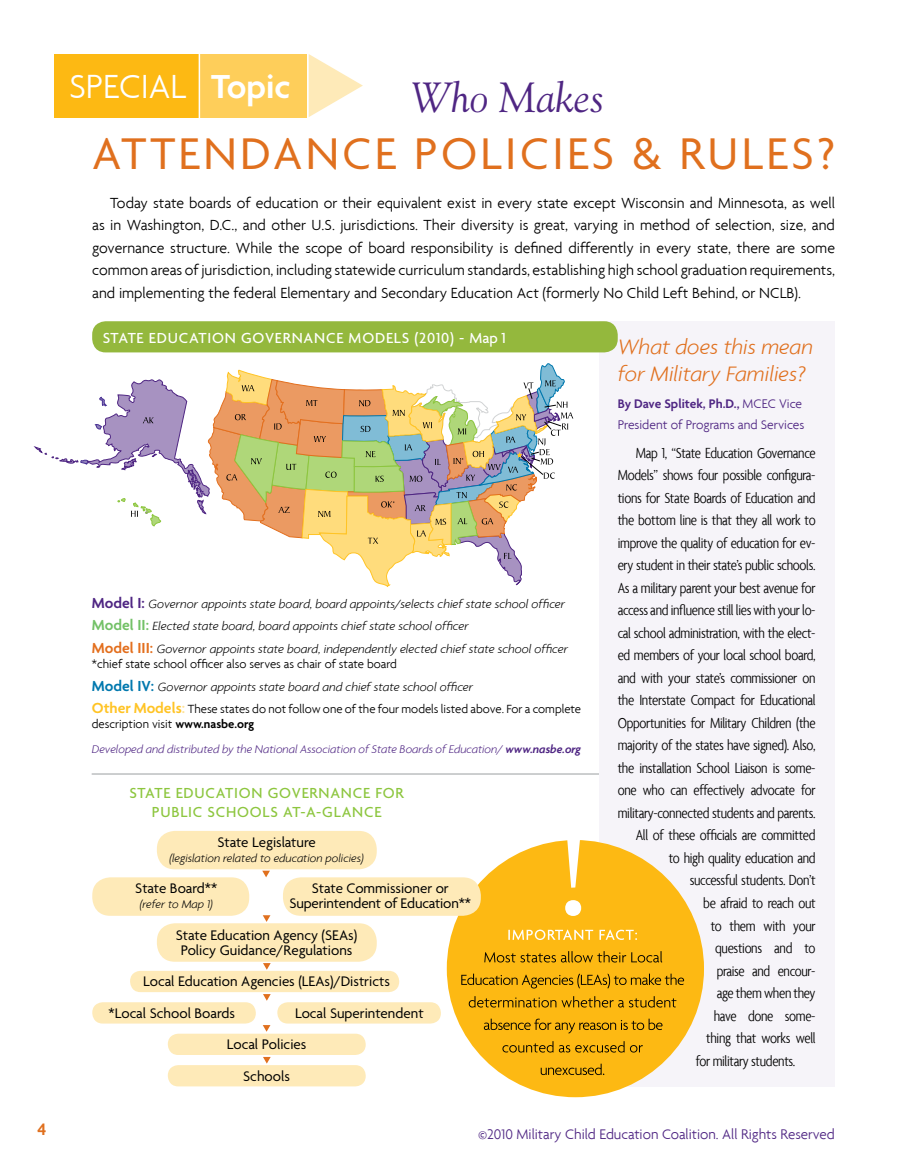
<style>
.page{position:relative;width:905px;height:1175px;background:#fff}
.page>*{position:absolute;margin:0;border:0;box-sizing:border-box;transform-origin:0 0}
.t1{font:48px "Agenda";color:#e0701e}
.t2{font:italic 42px "Goudy";color:#4f2683}
.t3{font:300 36px "Agenda";color:#fff}
.t4{font:italic 300 22.5px/27px "Agenda";color:#e0701e}
.t5{font:600 18px "Agenda";color:#e0701e}
.t6{font:300 condensed 15.75px "Agenda";letter-spacing:-.02em;color:#000}
.t7{font:300 15.75px/22.5px "Agenda";color:#000;text-align:justify}
.t8{font:500 15.75px/18.9px "Agenda";letter-spacing:.05em;color:#8dc63f;text-align:center}
.t9{font:500 15.75px "Agenda";letter-spacing:.05em;color:#fff}
.t10{font:15px/31.5px "Agenda";color:#000}
.t11{font:300 15px "Agenda";color:#4f2683}
.t12{font:300 13.5px/21px "Agenda";color:#4f2683}
.t13{font:italic 300 12.75px/22.5px "Agenda";color:#000}
.t14{font:300 12.75px/22.5px "Agenda";color:#000}
.t15{font:italic 300 12px "Agenda";color:#4f2683}
.t16{font:italic 300 12px "Agenda";color:#000}
.s1{font-weight:600}
.s2{font-weight:600;font-style:normal;font-size:15.75px;color:#4f2683}
.s3{font-weight:600;font-style:normal;font-size:15.75px;color:#73c167}
.s4{font-weight:600;font-style:normal;font-size:15.75px;color:#e36f1e}
.s5{font-weight:600;font-size:15.75px;color:#0078ae}
.s6{font-style:italic}
.s7{font-weight:600;font-size:15.75px;color:#ffc425}
.s8{font-weight:600;font-size:15.75px;color:#ffe192}
</style>
<div class="page">
<hr style="left:92px;top:773px;width:516px;height:1px;background:#bcbec0">
<div style="left:599px;top:321px;width:236px;height:765px;background:#f6f4f9"></div>
<div style="left:157px;top:831px;width:220px;height:38px;background:#feeab8;border-radius:18px"></div>
<div style="left:92px;top:877px;width:157px;height:38px;background:#feeab8;border-radius:18px"></div>
<div style="left:157px;top:923px;width:220px;height:38px;background:#feeab8;border-radius:18px"></div>
<div style="left:277px;top:1002px;width:164px;height:21px;background:#feeab8;border-radius:10px"></div>
<div style="left:168px;top:1065px;width:198px;height:21px;background:#feeab8;border-radius:10px"></div>
<div style="left:168px;top:1033px;width:198px;height:22px;background:#feeab8;border-radius:10px"></div>
<div style="left:92px;top:1002px;width:164px;height:21px;background:#feeab8;border-radius:10px"></div>
<div style="left:130px;top:970px;width:269px;height:22px;background:#feeab8;border-radius:10px"></div>
<div style="left:92px;top:321px;width:525px;height:31px;background:#94b83d;border-radius:13px"></div>
<div style="left:54px;top:54px;width:253px;height:63px;background:#fdb913"></div>
<div style="left:199px;top:54px;width:108px;height:63px;background:#fece5a"></div>
<hr style="left:199px;top:54px;width:1px;height:87px;background:#fff">
<svg style="left:309px;top:54px;width:54px;height:63px"></svg>
<svg style="left:34px;top:363px;width:539px;height:224px"></svg>
<svg style="left:263px;top:915px;width:7px;height:7px"></svg>
<svg style="left:262px;top:870px;width:8px;height:7px"></svg>
<svg style="left:263px;top:963px;width:8px;height:6px"></svg>
<svg style="left:263px;top:994px;width:8px;height:6px"></svg>
<svg style="left:263px;top:1025px;width:7px;height:6px"></svg>
<svg style="left:263px;top:1056px;width:8px;height:7px"></svg>
<div style="left:447px;top:840px;width:257px;height:257px;background:#fdb913;border-radius:50%"></div>
<svg style="left:540px;top:1063px;width:64px;height:12px"></svg>
<svg style="left:502px;top:1041px;width:141px;height:11px"></svg>
<svg style="left:484px;top:1018px;width:178px;height:15px"></svg>
<svg style="left:468px;top:996px;width:208px;height:11px"></svg>
<svg style="left:461px;top:973px;width:223px;height:15px"></svg>
<svg style="left:484px;top:951px;width:178px;height:11px"></svg>
<svg style="left:508px;top:929px;width:129px;height:11px"></svg>
<svg style="left:565px;top:840px;width:16px;height:76px"></svg>
<div style="left:283px;top:877px;width:198px;height:38px;background:#feeab8;border-radius:18px"></div>
<h3 class="t3" style="left:69px;top:65px;width:223px">SPECIAL <span class="s1">Topic</span></h3>
<h2 class="t2" style="left:411px;top:72px;width:194px">Who Makes</h2>
<h1 class="t1" style="left:92px;top:125px;width:32px">ATTENDAN</h1>
<h1 class="t1" style="left:342px;top:125px;width:365px">CE policies &amp; RULE</h1>
<h1 class="t1" style="left:791px;top:125px;width:45px">S?</h1>
<p class="t7" style="left:92px;top:191px;width:744px;text-indent:18px">Today state boards of education or their equivalent exist in every state except Wisconsin and Minnesota, as well as in Washington, D.C., and other U.S. jurisdictions. Their diversity is great, varying in method of selection, size, and governance structure. While the scope of board responsibility is defined differently in every state, there are some common areas of jurisdiction, including statewide curriculum standards, establishing high school graduation requirements, and implementing the federal Elementary and Secondary Education Act (formerly No Child Left Behind, or NCLB).</p>
<p class="t9" style="left:103px;top:328px;width:404px">STATE EDUCATION GOVERNANCE MODELS (2010) - MAP 1</p>
<h3 class="t4" style="left:617px;top:333px;width:197px">What does this mean for Military Families?</h3>
<p class="t12" style="left:617px;top:393px;width:188px"><span class="s1">By Dave Splitek, Ph.D.,</span> MCEC Vice<br>President of Programs and Services</p>
<p class="t6" style="left:635px;top:444px;width:181px">Map 1, “State Education Governance</p>
<p class="t6" style="left:617px;top:466px;width:199px">Models” shows four possible configura-</p>
<p class="t6" style="left:617px;top:489px;width:199px">tions for State Boards of Education and</p>
<p class="t6" style="left:617px;top:511px;width:199px">the bottom line is that they all work to</p>
<p class="t6" style="left:617px;top:534px;width:199px">improve the quality of education for ev-</p>
<p class="t6" style="left:617px;top:556px;width:199px">ery student in their state’s public schools.</p>
<p class="t6" style="left:617px;top:579px;width:199px">As a military parent your best avenue for</p>
<p class="t6" style="left:617px;top:601px;width:199px">access and influence still lies with your lo-</p>
<p class="t6" style="left:617px;top:624px;width:199px">cal school administration, with the elect-</p>
<p class="t6" style="left:617px;top:646px;width:199px">ed members of your local school board,</p>
<p class="t6" style="left:617px;top:669px;width:199px">and with your state’s commissioner on</p>
<p class="t6" style="left:617px;top:691px;width:199px">the Interstate Compact for Educational</p>
<p class="t6" style="left:617px;top:714px;width:199px">Opportunities for Military Children (the</p>
<p class="t6" style="left:617px;top:736px;width:199px">majority of the states have signed). Also,</p>
<p class="t6" style="left:617px;top:759px;width:199px">the installation School Liaison is some-</p>
<p class="t6" style="left:617px;top:781px;width:199px">one who can effectively advocate for</p>
<p class="t6" style="left:617px;top:804px;width:199px">military-connected students and parents.</p>
<p class="t6" style="left:635px;top:826px;width:181px">All of these officials are committed</p>
<p class="t6" style="left:668px;top:849px;width:148px">to high quality education and</p>
<p class="t6" style="left:689px;top:871px;width:127px">successful students. Don’t</p>
<p class="t6" style="left:703px;top:894px;width:114px">be afraid to reach out</p>
<p class="t6" style="left:710px;top:916px;width:106px">to them with your</p>
<p class="t6" style="left:715px;top:939px;width:102px">questions and to</p>
<p class="t6" style="left:716px;top:961px;width:100px">praise and encour-</p>
<p class="t6" style="left:716px;top:984px;width:100px">age them when they</p>
<p class="t6" style="left:713px;top:1006px;width:103px">have done some-</p>
<p class="t6" style="left:706px;top:1029px;width:111px">thing that works well</p>
<p class="t6" style="left:695px;top:1051px;width:101px">for military students.</p>
<p class="t13" style="left:92px;top:592px;width:478px"><span class="s2">Model I:</span> Governor appoints state board, board appoints/selects chief state school officer<br><span class="s3">Model II:</span> Elected state board, board appoints chief state school officer<br><span class="s4">Model III:</span> Governor appoints state board, independently elected chief state school officer</p>
<p class="t14" style="left:92px;top:652px;width:490px">*chief state school officer also serves as chair of state board<br><span class="s5">Model IV:</span> <span class="s6">Governor appoints state board and chief state school officer<br></span><span class="s7">Other Models</span><span class="s8">:</span> These states do not follow one of the four models listed above. For a complete</p>
<p class="t14" style="left:92px;top:713px;width:164px">description visit <span class="s1">www.nasbe.org</span></p>
<p class="t15" style="left:92px;top:742px;width:490px">Developed and distributed by the National Association of State Boards of Education/ <span class="s1">www.nasbe.org</span></p>
<p class="t8" style="left:129px;top:783px;width:273px">STATE EDUCATION GOVERNANCE FOR<br>PUBLIC SCHOOLS AT-A-GLANCE</p>
<p class="t10" style="left:217px;top:826px;width:100px">State Legislature</p>
<p class="t16" style="left:169px;top:850px;width:196px">(legislation related to education policies)</p>
<p class="t10" style="left:135px;top:872px;width:83px">State Board**</p>
<p class="t10" style="left:312px;top:872px;width:138px">State Commissioner or</p>
<p class="t16" style="left:140px;top:897px;width:74px">(refer to Map 1)</p>
<p class="t10" style="left:176px;top:887px;width:297px;text-indent:114px">Superintendent of Education**<br>State Education Agency (SEAs)</p>
<p class="t10" style="left:181px;top:933px;width:173px">Policy Guidance/Regulations</p>
<p class="t10" style="left:143px;top:965px;width:248px">Local Education Agencies (LEAs)/Districts</p>
<p class="t10" style="left:108px;top:996px;width:161px">*Local School Boards L</p>
<p class="t10" style="left:302px;top:996px;width:123px">ocal Superintendent</p>
<p class="t10" style="left:227px;top:1028px;width:81px">Local Policies</p>
<p class="t10" style="left:243px;top:1059px;width:48px">Schools</p>
<p class="t5" style="left:37px;top:1117px;width:10px">4</p>
<p class="t11" style="left:478px;top:1125px;width:358px">©2010 Military Child Education Coalition. All Rights Reserved</p>
</div>
